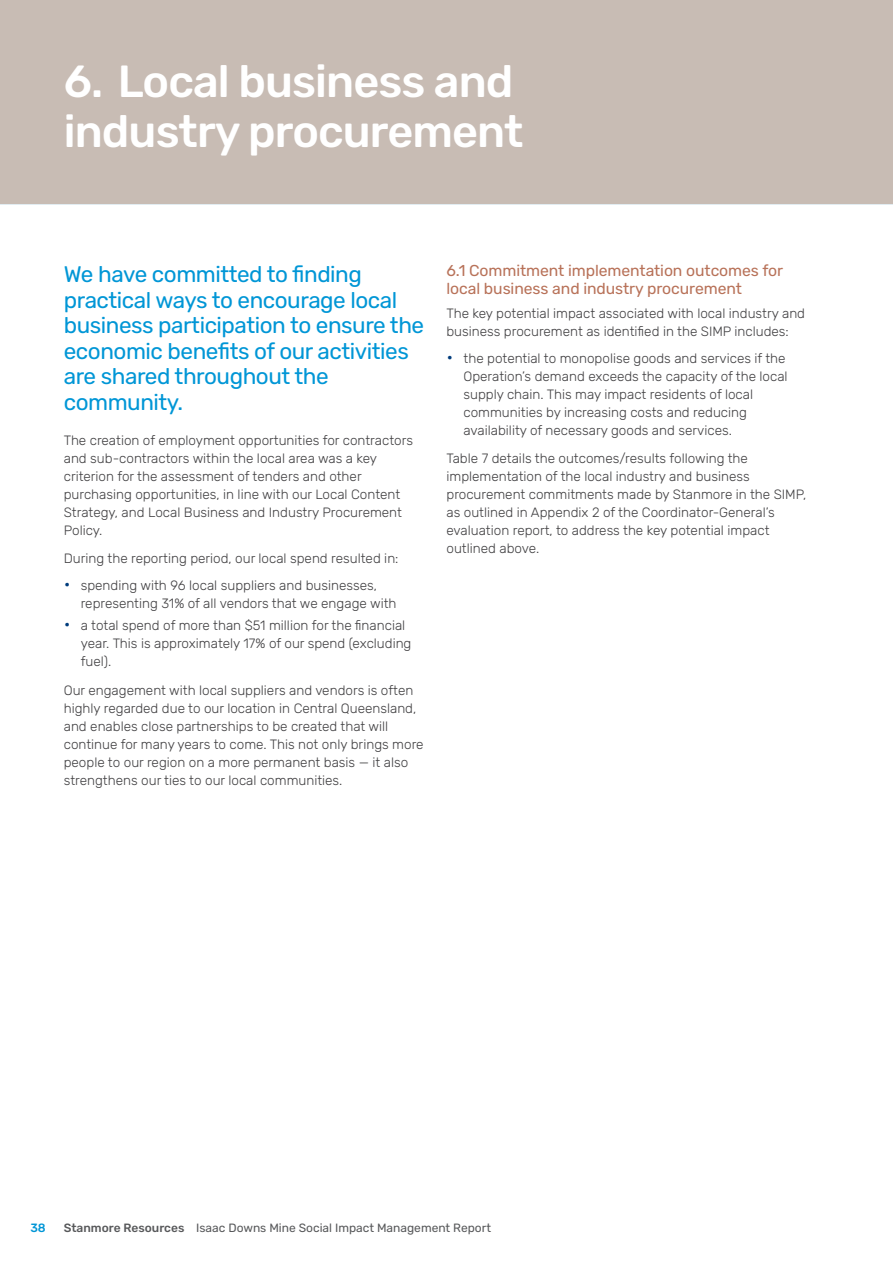
<style>
.page{position:relative;width:893px;height:1263px;background:#fff}
.page>*{position:absolute;margin:0;border:0;box-sizing:border-box;transform-origin:0 0}
.t1{font:500 45px/49.5px "Rubik";letter-spacing:-.02em;color:#fff}
.t2{font:22.5px/25.5px "Rubik";letter-spacing:-.02em;color:#0096d6}
.t3{font:15.75px/18px "Rubik";letter-spacing:-.005em;color:#b87259}
.t4{font:300 13.5px/18px "Rubik";color:#414042}
.t5{font:12px "Rubik";color:#58595b}
.t6{font:500 12px "Rubik";color:#0096d6}
.s1{font-size:18px;color:#003c7c}
.s2{font-weight:500}
</style>
<div class="page">
<div style="left:0;top:0;width:893px;height:204px;background:#c8bcb4"></div>
<h1 class="t1" style="left:64px;top:58px;width:461px">6. Local business and industry procurement</h1>
<h2 class="t2" style="left:64px;top:262px;width:362px">We have committed to finding practical ways to encourage local business participation to ensure the economic benefits of our activities are shared throughout the community.</h2>
<p class="t4" style="left:64px;top:431px;width:351px">The creation of employment opportunities for contractors and sub-contractors within the local area was a key criterion for the assessment of tenders and other purchasing opportunities, in line with our Local Content Strategy, and Local Business and Industry Procurement Policy.</p>
<p class="t4" style="left:64px;top:550px;width:336px">During the reporting period, our local spend resulted in:</p>
<p class="t4" style="left:81px;top:576px;width:317px;text-indent:-17px"><span class="s1">•</span> spending with 96 local suppliers and businesses, representing 31% of all vendors that we engage with</p>
<p class="t4" style="left:81px;top:617px;width:332px;text-indent:-17px"><span class="s1">•</span> a total spend of more than $51 million for the financial year. This is approximately 17% of our spend (excluding fuel).</p>
<p class="t4" style="left:64px;top:681px;width:361px">Our engagement with local suppliers and vendors is often highly regarded due to our location in Central Queensland, and enables close partnerships to be created that will continue for many years to come. This not only brings more people to our region on a more permanent basis — it also strengthens our ties to our local communities.</p>
<p class="t3" style="left:446px;top:262px;width:338px">6.1 Commitment implementation outcomes for local business and industry procurement</p>
<p class="t4" style="left:446px;top:305px;width:360px">The key potential impact associated with local industry and business procurement as identified in the SIMP includes:</p>
<p class="t4" style="left:463px;top:349px;width:326px;text-indent:-17px"><span class="s1">•</span> the potential to monopolise goods and services if the Operation’s demand exceeds the capacity of the local supply chain. This may impact residents of local communities by increasing costs and reducing availability of necessary goods and services.</p>
<p class="t4" style="left:446px;top:450px;width:361px">Table 7 details the outcomes/results following the implementation of the local industry and business procurement commitments made by Stanmore in the SIMP, as outlined in Appendix 2 of the Coordinator-General’s evaluation report, to address the key potential impact outlined above.</p>
<p class="t6" style="left:31px;top:1220px;width:17px">38</p>
<p class="t5" style="left:64px;top:1221px;width:429px"><span class="s2">Stanmore Resources</span> Isaac Downs Mine Social Impact Management Report</p>
</div>
